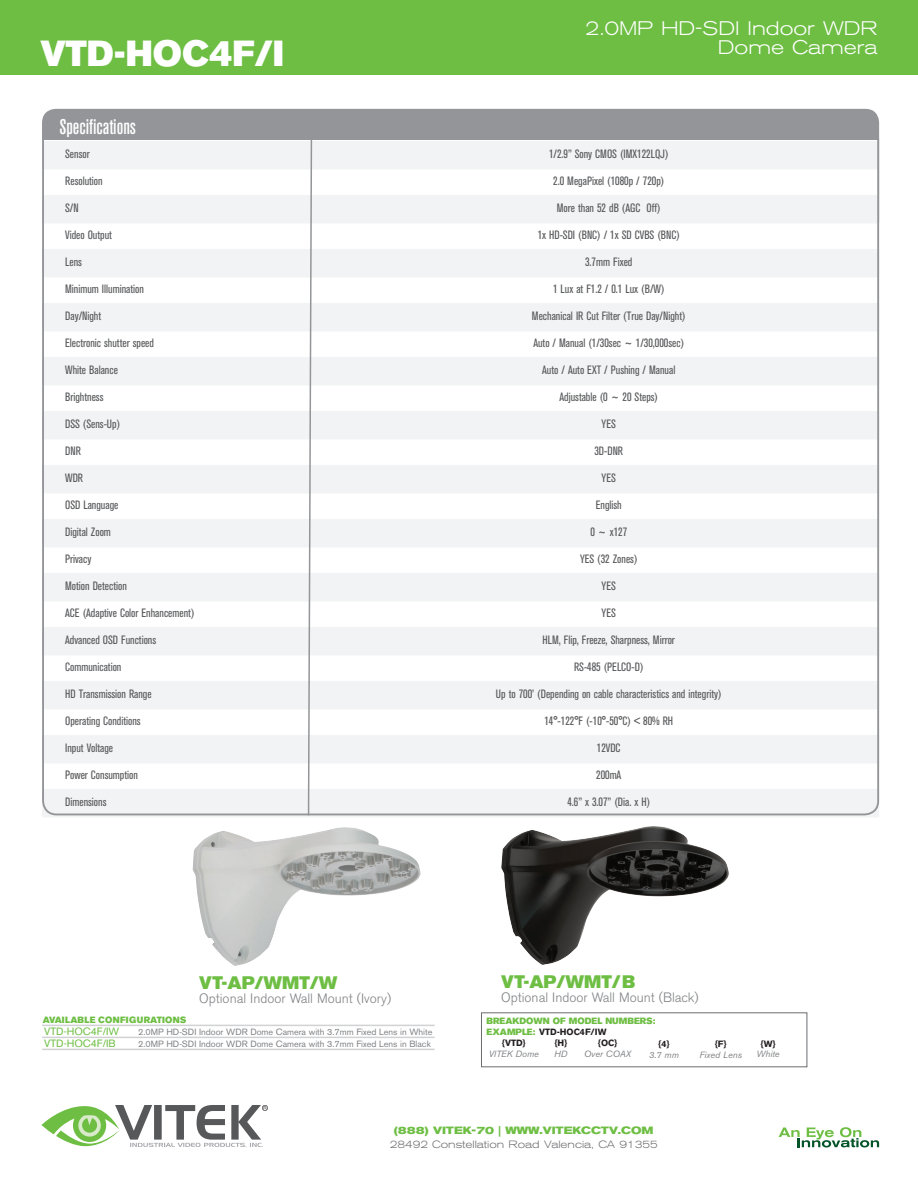
<style>
.page{position:relative;width:918px;height:1188px;background:#fff}
.page>*{position:absolute;margin:0;border:0;box-sizing:border-box;transform-origin:0 0}
.VITEK-PARA_Top-Model{font:36px "Akzidenz Grotesk BE Super";color:#fff}
.t1{font:500 condensed 21px "Akzidenz Grotesk BE";color:#fff}
.VITEK-PARA_Top-Desc{font:300 expanded 19.5px/19.5px "Akzidenz Grotesk BE";color:#fff;text-align:right}
.Vitek-Caption_MED{font:18px "Akzidenz Grotesk BE Super";color:#6ebe44}
.Vitek-Caption_BIG{font:300 13.5px "Akzidenz Grotesk BE";color:#808285}
.VITEK-PARA_Back-Desc{font:condensed 12px "Akzidenz Grotesk BE";color:#57585a}
.VITEK-PARA_Back-Titl{font:condensed 12px "Akzidenz Grotesk BE";color:#57585a}
.t2{font:300 expanded 10.5px "Akzidenz Grotesk BE";color:#6c6d70}
.t3{font:700 expanded 10.5px "Akzidenz Grotesk BE";color:#6ebe44}
.Vitek-Table_-_Model{font:10.5px "Akzidenz Grotesk BE";color:#6ebe44}
.Vitek-Table_-_Desc{font:9px "Akzidenz Grotesk BE";color:#808285}
.VITEK-PARA_Spec-Bull{font:700 9px "Akzidenz Grotesk BE";color:#231f20}
.VITEK-PARA_Spec-Bull-2{font:italic 9px "Akzidenz Grotesk BE";color:#808285}
.t4{font:9px "Akzidenz Grotesk BE Super";color:#6ebe44}
.t5{font:9px "Akzidenz Grotesk BE Super";letter-spacing:.02em;color:#6ebe44}
.s1{font-family:"Akzidenz Grotesk BE Super";font-weight:400;color:#6ebe44}
</style>
<div class="page">
<div style="left:0;top:0;width:918px;height:75px;background:#6ebe44"></div>
<hr style="left:42px;top:1025px;width:393px;height:1px;background:#d1d2d4">
<hr style="left:42px;top:1037px;width:393px;height:1px;background:#d1d2d4">
<hr style="left:42px;top:1049px;width:393px;height:1px;background:#d1d2d4">
<div style="left:481px;top:1012px;width:326px;height:55px;border:1px solid #6c6d70"></div>
<div style="left:42px;top:109px;width:837px;height:125px;background:#939598;border-radius:14px"></div>
<div style="left:42px;top:139px;width:837px;height:683px;background:#fff"></div>
<div style="left:42px;top:141px;width:837px;height:21px;background:#f2f3f4"></div>
<div style="left:42px;top:162px;width:837px;height:7px;background:#f2f3f4"></div>
<div style="left:42px;top:195px;width:837px;height:21px;background:#f2f3f4"></div>
<div style="left:42px;top:216px;width:837px;height:7px;background:#f2f3f4"></div>
<div style="left:42px;top:249px;width:837px;height:21px;background:#f2f3f4"></div>
<div style="left:42px;top:270px;width:837px;height:7px;background:#f2f3f4"></div>
<div style="left:42px;top:303px;width:837px;height:21px;background:#f2f3f4"></div>
<div style="left:42px;top:324px;width:837px;height:7px;background:#f2f3f4"></div>
<div style="left:42px;top:357px;width:837px;height:21px;background:#f2f3f4"></div>
<div style="left:42px;top:378px;width:837px;height:7px;background:#f2f3f4"></div>
<div style="left:42px;top:411px;width:837px;height:21px;background:#f2f3f4"></div>
<div style="left:42px;top:432px;width:837px;height:7px;background:#f2f3f4"></div>
<div style="left:42px;top:465px;width:837px;height:21px;background:#f2f3f4"></div>
<div style="left:42px;top:486px;width:837px;height:7px;background:#f2f3f4"></div>
<div style="left:42px;top:519px;width:837px;height:21px;background:#f2f3f4"></div>
<div style="left:42px;top:540px;width:837px;height:7px;background:#f2f3f4"></div>
<div style="left:42px;top:573px;width:837px;height:21px;background:#f2f3f4"></div>
<div style="left:42px;top:594px;width:837px;height:7px;background:#f2f3f4"></div>
<div style="left:42px;top:627px;width:837px;height:21px;background:#f2f3f4"></div>
<div style="left:42px;top:648px;width:837px;height:7px;background:#f2f3f4"></div>
<div style="left:42px;top:681px;width:837px;height:21px;background:#f2f3f4"></div>
<div style="left:42px;top:702px;width:837px;height:7px;background:#f2f3f4"></div>
<div style="left:42px;top:735px;width:837px;height:21px;background:#f2f3f4"></div>
<div style="left:42px;top:756px;width:837px;height:7px;background:#f2f3f4"></div>
<div style="left:42px;top:789px;width:837px;height:21px;background:#f2f3f4"></div>
<svg style="left:42px;top:810px;width:837px;height:7px;fill:#f2f3f4"></svg>
<div style="left:42px;top:123px;width:837px;height:17px;background:#939598"></div>
<svg style="left:307px;top:140px;width:6px;height:677px"></svg>
<img style="left:193px;top:827px;width:228px;height:139px">
<img style="left:501px;top:826px;width:228px;height:139px">
<svg style="left:41px;top:1105px;width:227px;height:42px"></svg>
<svg style="left:779px;top:1127px;width:100px;height:21px"></svg>
<p class="VITEK-PARA_Top-Model" style="left:40px;top:33px;width:245px">VTD-HOC4F/I</p>
<p class="t1" style="left:59px;top:116px;width:78px">Specifications</p>
<p class="VITEK-PARA_Back-Titl" style="left:65px;top:147px;width:26px">Sensor</p>
<p class="VITEK-PARA_Back-Titl" style="left:65px;top:174px;width:39px">Resolution</p>
<p class="VITEK-PARA_Back-Titl" style="left:65px;top:201px;width:15px">S/N</p>
<p class="VITEK-PARA_Back-Titl" style="left:65px;top:228px;width:48px">Video Output</p>
<p class="VITEK-PARA_Back-Titl" style="left:65px;top:255px;width:18px">Lens</p>
<p class="VITEK-PARA_Back-Titl" style="left:65px;top:282px;width:80px">Minimum Illumination</p>
<p class="VITEK-PARA_Back-Titl" style="left:65px;top:309px;width:37px">Day/Night</p>
<p class="VITEK-PARA_Back-Titl" style="left:65px;top:336px;width:90px">Electronic shutter speed</p>
<p class="VITEK-PARA_Back-Titl" style="left:65px;top:363px;width:54px">White Balance</p>
<p class="VITEK-PARA_Back-Titl" style="left:65px;top:390px;width:40px">Brightness</p>
<p class="VITEK-PARA_Back-Titl" style="left:65px;top:417px;width:57px">DSS (Sens-Up)</p>
<p class="VITEK-PARA_Back-Titl" style="left:65px;top:444px;width:17px">DNR</p>
<p class="VITEK-PARA_Back-Titl" style="left:65px;top:471px;width:19px">WDR</p>
<p class="VITEK-PARA_Back-Titl" style="left:65px;top:498px;width:55px">OSD Language</p>
<p class="VITEK-PARA_Back-Titl" style="left:65px;top:525px;width:47px">Digital Zoom</p>
<p class="VITEK-PARA_Back-Titl" style="left:65px;top:552px;width:28px">Privacy</p>
<p class="VITEK-PARA_Back-Titl" style="left:65px;top:579px;width:63px">Motion Detection</p>
<p class="VITEK-PARA_Back-Titl" style="left:65px;top:606px;width:131px">ACE (Adaptive Color Enhancement)</p>
<p class="VITEK-PARA_Back-Titl" style="left:65px;top:633px;width:93px">Advanced OSD Functions</p>
<p class="VITEK-PARA_Back-Titl" style="left:65px;top:660px;width:58px">Communication</p>
<p class="VITEK-PARA_Back-Titl" style="left:65px;top:687px;width:88px">HD Transmission Range</p>
<p class="VITEK-PARA_Back-Titl" style="left:65px;top:714px;width:77px">Operating Conditions</p>
<p class="VITEK-PARA_Back-Titl" style="left:65px;top:741px;width:50px">Input Voltage</p>
<p class="VITEK-PARA_Back-Titl" style="left:65px;top:768px;width:74px">Power Consumption</p>
<p class="VITEK-PARA_Back-Titl" style="left:65px;top:795px;width:43px">Dimensions</p>
<p class="Vitek-Caption_MED" style="left:199px;top:972px;width:140px">VT-AP/WMT/W</p>
<p class="Vitek-Caption_BIG" style="left:199px;top:990px;width:193px">Optional Indoor Wall Mount (Ivory)</p>
<p class="VITEK-PARA_Top-Desc" style="left:585px;top:18px;width:294px">2.0MP HD-SDI Indoor WDR<br>Dome Camera</p>
<p class="VITEK-PARA_Back-Desc" style="left:549px;top:147px;width:121px">1/2.9” Sony CMOS (IMX122LQJ)</p>
<p class="VITEK-PARA_Back-Desc" style="left:553px;top:174px;width:113px">2.0 MegaPixel (1080p / 720p)</p>
<p class="VITEK-PARA_Back-Desc" style="left:557px;top:201px;width:105px">More than 52 dB (AGC Off)</p>
<p class="VITEK-PARA_Back-Desc" style="left:538px;top:228px;width:144px">1x HD-SDI (BNC) / 1x SD CVBS (BNC)</p>
<p class="VITEK-PARA_Back-Desc" style="left:585px;top:255px;width:49px">3.7mm Fixed</p>
<p class="VITEK-PARA_Back-Desc" style="left:553px;top:282px;width:113px">1 Lux at F1.2 / 0.1 Lux (B/W)</p>
<p class="VITEK-PARA_Back-Desc" style="left:532px;top:309px;width:155px">Mechanical IR Cut Filter (True Day/Night)</p>
<p class="VITEK-PARA_Back-Desc" style="left:533px;top:336px;width:152px">Auto / Manual (1/30sec ~ 1/30,000sec)</p>
<p class="VITEK-PARA_Back-Desc" style="left:542px;top:363px;width:135px">Auto / Auto EXT / Pushing / Manual</p>
<p class="VITEK-PARA_Back-Desc" style="left:559px;top:390px;width:100px">Adjustable (0 ~ 20 Steps)</p>
<p class="VITEK-PARA_Back-Desc" style="left:602px;top:417px;width:16px">YES</p>
<p class="VITEK-PARA_Back-Desc" style="left:594px;top:444px;width:30px">3D-DNR</p>
<p class="VITEK-PARA_Back-Desc" style="left:602px;top:471px;width:16px">YES</p>
<p class="VITEK-PARA_Back-Desc" style="left:596px;top:498px;width:28px">English</p>
<p class="VITEK-PARA_Back-Desc" style="left:590px;top:525px;width:38px">0 ~ x127</p>
<p class="VITEK-PARA_Back-Desc" style="left:580px;top:552px;width:59px">YES (32 Zones)</p>
<p class="VITEK-PARA_Back-Desc" style="left:602px;top:579px;width:16px">YES</p>
<p class="VITEK-PARA_Back-Desc" style="left:602px;top:606px;width:16px">YES</p>
<p class="VITEK-PARA_Back-Desc" style="left:543px;top:633px;width:134px">HLM, Flip, Freeze, Sharpness, Mirror</p>
<p class="VITEK-PARA_Back-Desc" style="left:574px;top:660px;width:71px">RS-485 (PELCO-D)</p>
<p class="VITEK-PARA_Back-Desc" style="left:496px;top:687px;width:227px">Up to 700’ (Depending on cable characteristics and integrity)</p>
<p class="VITEK-PARA_Back-Desc" style="left:544px;top:714px;width:130px">14°-122°F (-10°-50°C) &lt; 80% RH</p>
<p class="VITEK-PARA_Back-Desc" style="left:597px;top:741px;width:25px">12VDC</p>
<p class="VITEK-PARA_Back-Desc" style="left:596px;top:768px;width:27px">200mA</p>
<p class="VITEK-PARA_Back-Desc" style="left:567px;top:795px;width:84px">4.6” x 3.07” (Dia. x H)</p>
<p class="Vitek-Caption_MED" style="left:501px;top:971px;width:135px">VT-AP/WMT/B</p>
<p class="Vitek-Caption_BIG" style="left:501px;top:989px;width:199px">Optional Indoor Wall Mount (Black)</p>
<p class="t5" style="left:43px;top:1015px;width:145px">AVAILABLE CONFIGURATIONS</p>
<p class="t4" style="left:487px;top:1015px;width:170px">BREAKDOWN OF MODEL NUMBERS:</p>
<p class="VITEK-PARA_Spec-Bull" style="left:487px;top:1027px;width:121px"><span class="s1">EXAMPLE:</span> VTD-HOC4F/IW</p>
<p class="VITEK-PARA_Spec-Bull" style="left:502px;top:1038px;width:25px">{VTD}</p>
<p class="VITEK-PARA_Spec-Bull-2" style="left:489px;top:1048px;width:52px">VITEK Dome</p>
<p class="Vitek-Table_-_Model" style="left:44px;top:1025px;width:77px">VTD-HOC4F/IW</p>
<p class="Vitek-Table_-_Model" style="left:44px;top:1037px;width:73px">VTD-HOC4F/IB</p>
<p class="Vitek-Table_-_Desc" style="left:138px;top:1026px;width:296px">2.0MP HD-SDI Indoor WDR Dome Camera with 3.7mm Fixed Lens in White</p>
<p class="Vitek-Table_-_Desc" style="left:138px;top:1038px;width:294px">2.0MP HD-SDI Indoor WDR Dome Camera with 3.7mm Fixed Lens in Black</p>
<p class="VITEK-PARA_Spec-Bull" style="left:554px;top:1038px;width:15px">{H}</p>
<p class="VITEK-PARA_Spec-Bull-2" style="left:554px;top:1048px;width:15px">HD</p>
<p class="VITEK-PARA_Spec-Bull" style="left:598px;top:1038px;width:21px">{OC}</p>
<p class="VITEK-PARA_Spec-Bull-2" style="left:584px;top:1048px;width:48px">Over COAX</p>
<p class="VITEK-PARA_Spec-Bull" style="left:658px;top:1039px;width:13px">{4}</p>
<p class="VITEK-PARA_Spec-Bull-2" style="left:649px;top:1049px;width:31px">3.7 mm</p>
<p class="VITEK-PARA_Spec-Bull" style="left:715px;top:1039px;width:13px">{F}</p>
<p class="VITEK-PARA_Spec-Bull-2" style="left:700px;top:1049px;width:44px">Fixed Lens</p>
<p class="VITEK-PARA_Spec-Bull" style="left:761px;top:1039px;width:17px">{W}</p>
<p class="VITEK-PARA_Spec-Bull-2" style="left:757px;top:1049px;width:25px">White</p>
<p class="t3" style="left:394px;top:1124px;width:261px">(888) VITEK-70 | WWW.VITEKCCTV.COM</p>
<p class="t2" style="left:390px;top:1138px;width:270px">28492 Constellation Road Valencia, CA 91355</p>
</div>
